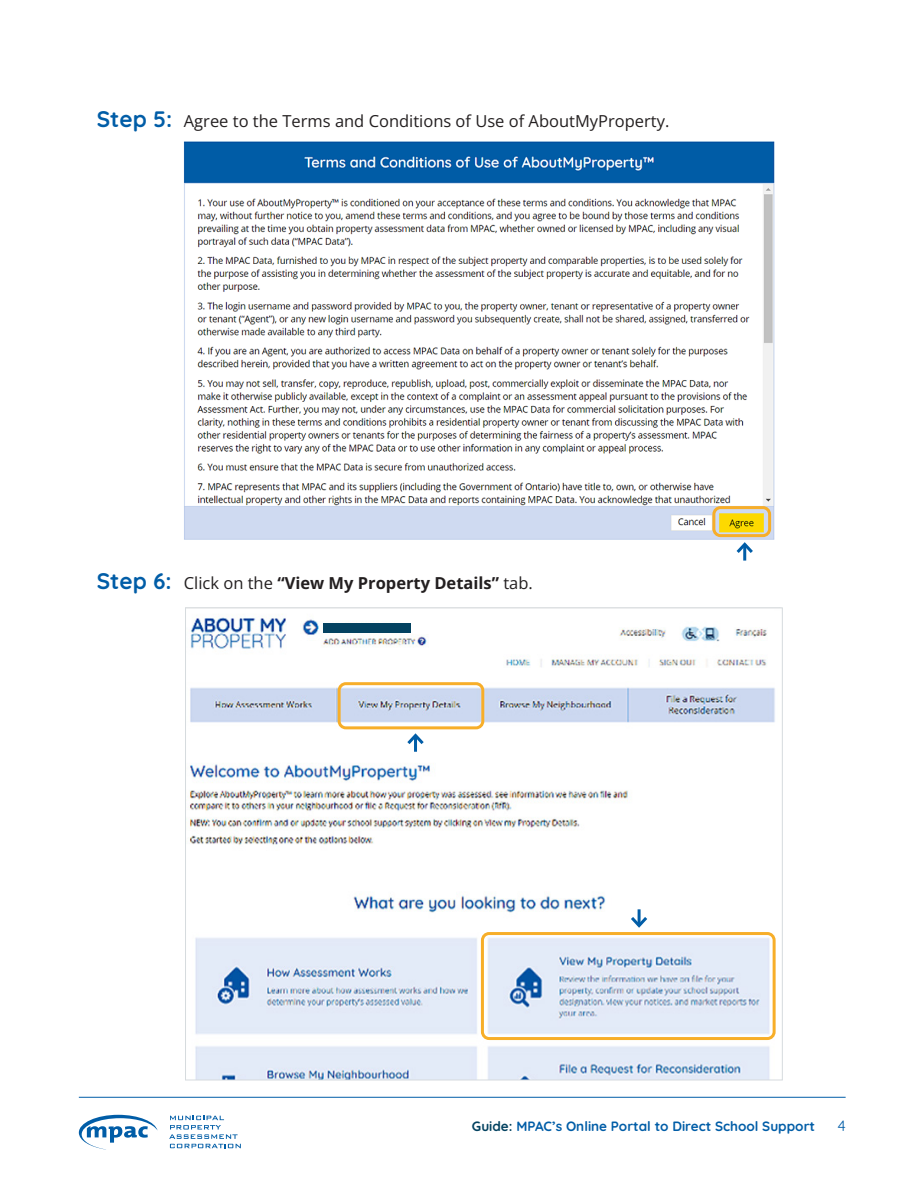
<style>
.page{position:relative;width:918px;height:1188px;background:#fff}
.page>*{position:absolute;margin:0;border:0;box-sizing:border-box;transform-origin:0 0}
.t1{font:16.5px "Open Sans";color:#231f20}
.t2{font:700 16.5px "Open Sans";color:#231f20}
.t3{font:300 15px "Quicksand";color:#015da7}
.t4{font:300 13.5px "Quicksand";color:#015da7}
.s1{font-family:"Quicksand";font-weight:300;font-size:22.5px;color:#015da7}
.s2{font-weight:400}
.s3{color:#034260}
</style>
<div class="page">
<hr style="left:79px;top:1097px;width:767px;height:1px;background:#015da7">
<svg style="left:79px;top:1115px;width:79px;height:35px"></svg>
<svg style="left:169px;top:1116px;width:72px;height:32px"></svg>
<img style="left:183px;top:141px;width:592px;height:399px">
<img style="left:189px;top:617px;width:586px;height:461px">
<div style="left:481px;top:932px;width:295px;height:108px;border:3px solid #f7ae29;border-radius:7px"></div>
<div style="left:712px;top:506px;width:59px;height:31px;border:3px solid #f7ae29;border-radius:7px"></div>
<div style="left:338px;top:682px;width:146px;height:47px;border:3px solid #f7ae29;border-radius:7px"></div>
<div style="left:323px;top:624px;width:88px;height:9px;background:#034260"></div>
<hr style="left:743px;top:544px;width:3px;height:17px;background:#015da7">
<svg style="left:736px;top:542px;width:17px;height:14px"></svg>
<hr style="left:414px;top:736px;width:3px;height:16px;background:#015da7">
<svg style="left:404px;top:731px;width:23px;height:16px"></svg>
<hr style="left:638px;top:909px;width:3px;height:17px;background:#015da7">
<svg style="left:628px;top:914px;width:22px;height:16px"></svg>
<p class="t1" style="left:97px;top:110px;width:574px"><span class="s1">Step 5:</span> Agree to the Terms and Conditions of Use of AboutMyProperty.</p>
<p class="t2" style="left:97px;top:572px;width:438px"><span class="s1">Step 6:</span> <span class="s2">Click on the</span> “View My Property Details” <span class="s2">tab.</span></p>
<p class="t4" style="left:472px;top:1116px;width:345px"><span class="s3">Guide:</span> MPAC’s Online Portal to Direct School Support</p>
<p class="t3" style="left:838px;top:1114px;width:9px">4</p>
</div>
